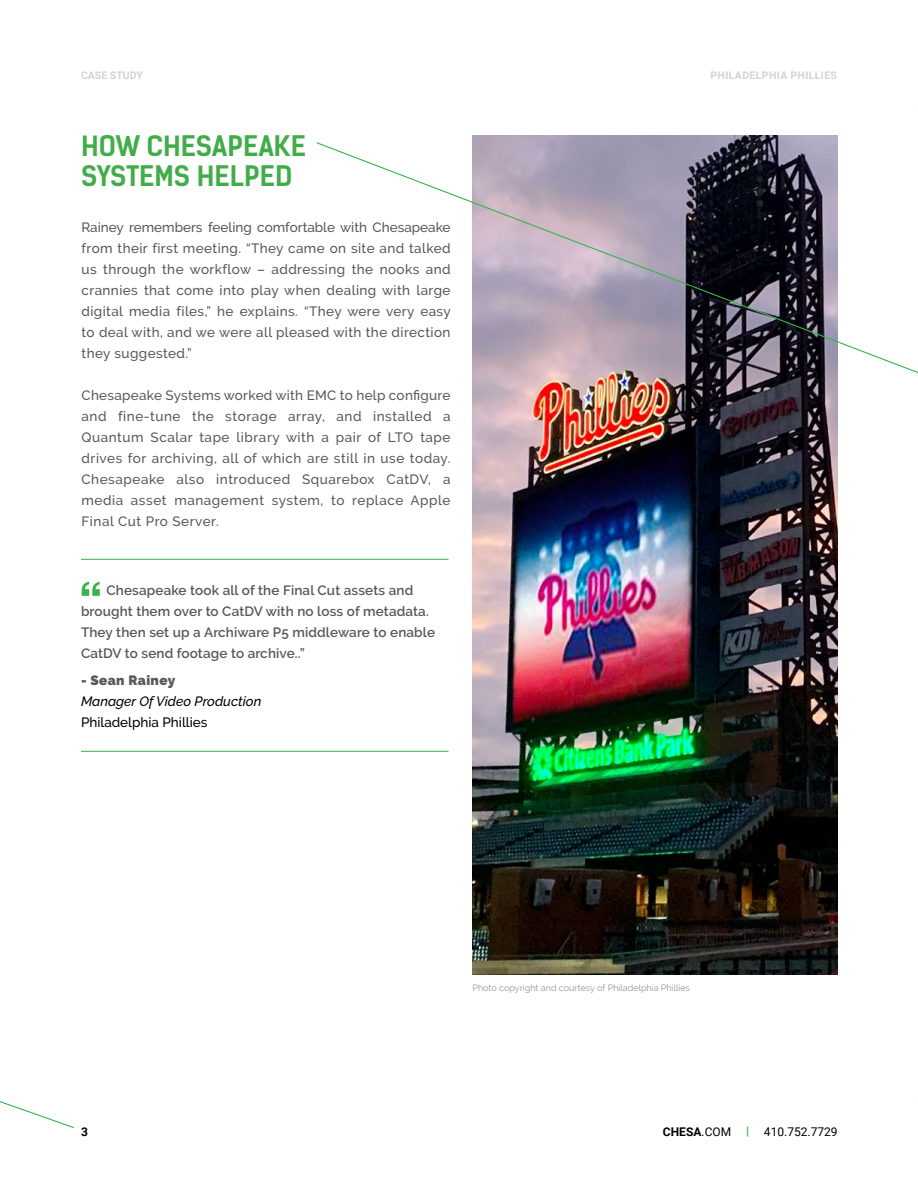
<style>
.page{position:relative;width:918px;height:1188px;background:#fff}
.page>*{position:absolute;margin:0;border:0;box-sizing:border-box;transform-origin:0 0}
.t1{font:700 27px/30px "Kelson Sans";color:#41ad49}
.t2{font:500 13.5px/21px "Raleway";letter-spacing:.03em;color:#58585a;text-align:justify}
.t3{font:600 13.5px/21px "Raleway";letter-spacing:.01em;color:#58585a}
.t4{font:italic 500 13.5px "Raleway";color:#000}
.t5{font:500 13.5px "Raleway";color:#000}
.t6{font:900 13.5px "Raleway";letter-spacing:.03em;color:#58585a}
.t7{font:12px "Roboto";color:#000}
.t8{font:700 12px "Roboto";color:#000}
.t9{font:700 10.5px "Roboto";letter-spacing:.035em;color:#d1d3d5}
.t10{font:700 10.5px "Roboto";color:#d1d3d5}
.t11{font:9px "Raleway";color:#939598}
.s1{font-weight:700}
.s2{font-weight:700;color:#41ad49}
</style>
<div class="page">
<svg style="left:0;top:1101px;width:74px;height:28px"></svg>
<img style="left:472px;top:135px;width:366px;height:839px">
<hr style="left:81px;top:559px;width:368px;height:1px;background:#39b54a">
<hr style="left:81px;top:751px;width:368px;height:1px;background:#39b54a">
<svg style="left:316px;top:141px;width:602px;height:233px"></svg>
<svg style="left:82px;top:582px;width:18px;height:14px"></svg>
<p class="t10" style="left:81px;top:68px;width:63px">CASE STUDY</p>
<p class="t9" style="left:710px;top:68px;width:128px">PHILADELPHIA PHILLIES</p>
<h1 class="t1" style="left:81px;top:131px;width:227px">HOW CHESAPEAKE<br>SYSTEMS HELPED</h1>
<p class="t2" style="left:82px;top:217px;width:371px">Rainey remembers feeling comfortable with Chesapeake from their first meeting. “They came on site and talked us through the workflow – addressing the nooks and crannies that come into play when dealing with large digital media files,” he explains. “They were very easy to deal with, and we were all pleased with the direction they suggested.”</p>
<p class="t2" style="left:82px;top:385px;width:371px">Chesapeake Systems worked with EMC to help configure and fine-tune the storage array, and installed a Quantum Scalar tape library with a pair of LTO tape drives for archiving, all of which are still in use today.<br>Chesapeake also introduced Squarebox CatDV, a media asset management system, to replace Apple Final Cut Pro Server.</p>
<p class="t3" style="left:81px;top:580px;width:356px;text-indent:26px">Chesapeake took all of the Final Cut assets and brought them over to CatDV with no loss of metadata.<br>They then set up a Archiware P5 middleware to enable CatDV to send footage to archive..”</p>
<p class="t6" style="left:81px;top:672px;width:96px">- Sean Rainey</p>
<p class="t4" style="left:81px;top:693px;width:182px">Manager Of Video Production</p>
<p class="t5" style="left:81px;top:714px;width:128px">Philadelphia Phillies</p>
<p class="t8" style="left:81px;top:1123px;width:8px">3</p>
<p class="t11" style="left:472px;top:983px;width:219px">Photo copyright and courtesy of Philadelphia Phillies</p>
<p class="t7" style="left:663px;top:1123px;width:176px"><span class="s1">CHESA</span>.COM <span class="s2">|</span> 410.752.7729</p>
</div>
